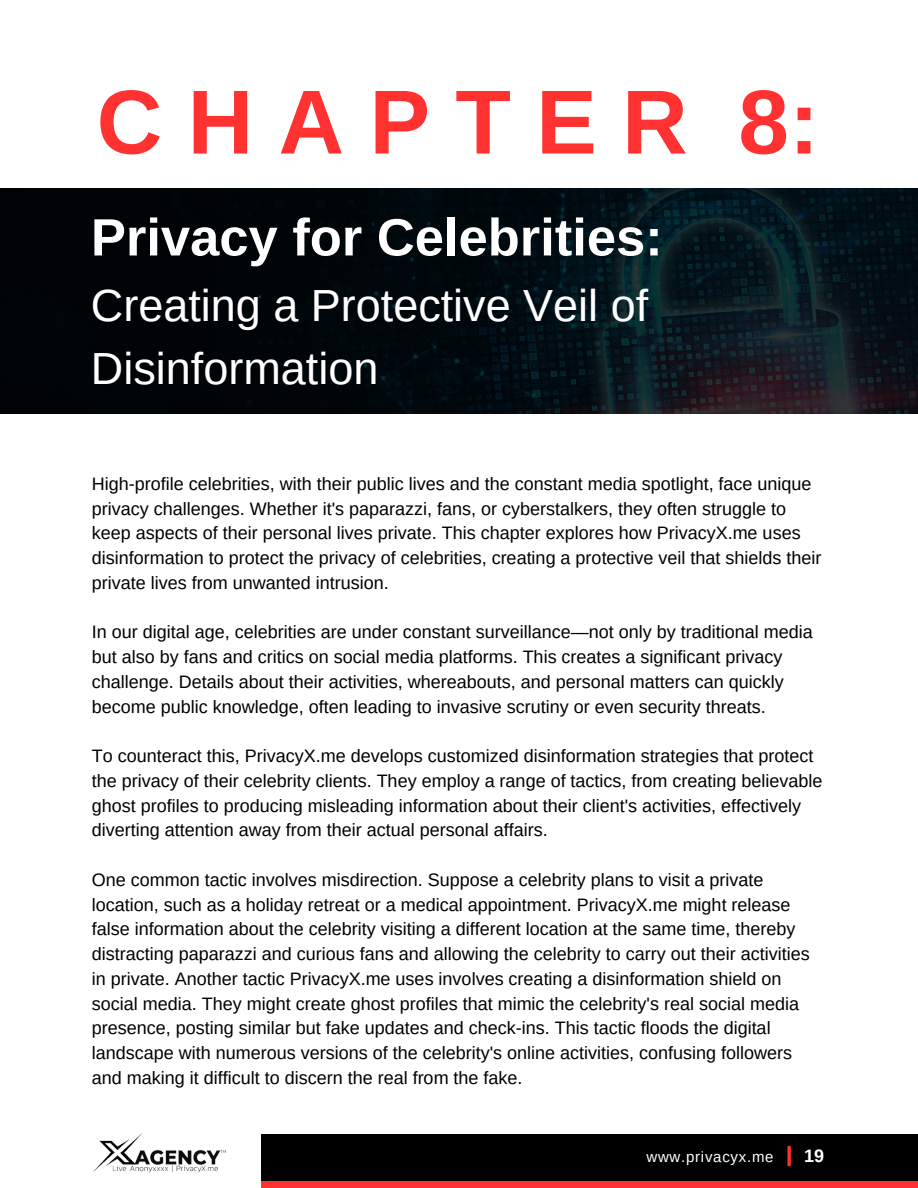
<style>
.page{position:relative;width:918px;height:1188px;background:#fff}
.page>*{position:absolute;margin:0;border:0;box-sizing:border-box;transform-origin:0 0}
.t1{font:700 90.9px "Arimo";letter-spacing:.28em;color:#ff3131}
.t2{font:700 52.5px "Arimo";color:#fff}
.t3{font:45px/63px "Arimo";color:#fff}
.t4{font:18px/24.8px "Arimo";color:#000}
.t5{font:700 18px "Arimo";color:#fff}
.t6{font:15px "Arimo";letter-spacing:.05em;color:#fff}
</style>
<div class="page">
<svg style="left:0;top:188px;width:918px;height:225px;background:#040d12"></svg>
<div style="left:262px;top:1166px;width:656px;height:22px;background:#ff3131"></div>
<div style="left:262px;top:1134px;width:656px;height:46px;background:#000"></div>
<svg style="left:787px;top:1146px;width:4px;height:20px"></svg>
<img style="left:93px;top:1133px;width:133px;height:40px">
<p class="t1" style="left:97px;top:71px;width:724px">CHAPTER 8:</p>
<p class="t2" style="left:91px;top:208px;width:573px">Privacy for Celebrities:</p>
<p class="t3" style="left:91px;top:274px;width:559px">Creating a Protective Veil of<br>Disinformation</p>
<p class="t4" style="left:92px;top:471px;width:731px">High-profile celebrities, with their public lives and the constant media spotlight, face unique privacy challenges. Whether it's paparazzi, fans, or cyberstalkers, they often struggle to keep aspects of their personal lives private. This chapter explores how PrivacyX.me uses disinformation to protect the privacy of celebrities, creating a protective veil that shields their private lives from unwanted intrusion.</p>
<p class="t4" style="left:92px;top:620px;width:722px">In our digital age, celebrities are under constant surveillance—not only by traditional media but also by fans and critics on social media platforms. This creates a significant privacy challenge. Details about their activities, whereabouts, and personal matters can quickly become public knowledge, often leading to invasive scrutiny or even security threats.</p>
<p class="t4" style="left:92px;top:743px;width:732px">To counteract this, PrivacyX.me develops customized disinformation strategies that protect the privacy of their celebrity clients. They employ a range of tactics, from creating believable ghost profiles to producing misleading information about their client's activities, effectively diverting attention away from their actual personal affairs.</p>
<p class="t4" style="left:92px;top:867px;width:719px">One common tactic involves misdirection. Suppose a celebrity plans to visit a private location, such as a holiday retreat or a medical appointment. PrivacyX.me might release false information about the celebrity visiting a different location at the same time, thereby distracting paparazzi and curious fans and allowing the celebrity to carry out their activities in private. Another tactic PrivacyX.me uses involves creating a disinformation shield on social media. They might create ghost profiles that mimic the celebrity's real social media presence, posting similar but fake updates and check-ins. This tactic floods the digital landscape with numerous versions of the celebrity's online activities, confusing followers and making it difficult to discern the real from the fake.</p>
<p class="t6" style="left:646px;top:1148px;width:129px">www.privacyx.me</p>
<p class="t5" style="left:804px;top:1145px;width:22px">19</p>
</div>
